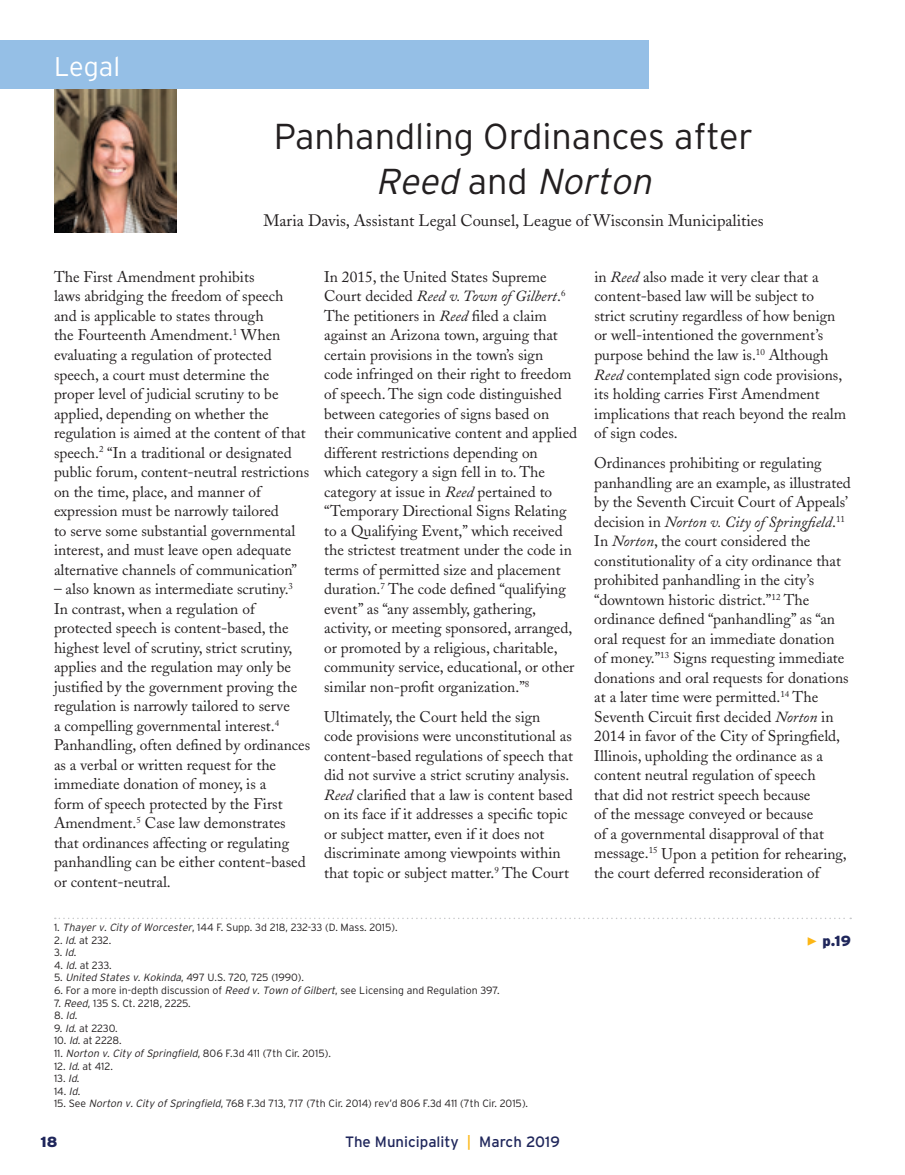
<style>
.page{position:relative;width:905px;height:1175px;background:#fff}
.page>*{position:absolute;margin:0;border:0;box-sizing:border-box;transform-origin:0 0}
.t1{font:300 36px/45px "Interstate";color:#231f20;text-align:center}
.t2{font:300 27px "Interstate";color:#fff}
.t3{font:16.5px "Adobe Caslon";color:#231f20}
.t4{font:15.3px/19.5px "Adobe Caslon";color:#231f20}
.t5{font:15px "Interstate";color:#1f265b}
.t6{font:900 14.7px "Interstate";color:#1f265b}
.t7{font:300 10.5px "Interstate";color:#231f20}
.t8{font:300 10.5px "Interstate";letter-spacing:-.02em;color:#231f20}
.s1{font-style:italic}
.s2{font-family:"Minion Pro";font-weight:400;font-size:18px;color:#fcb615}
.s3{color:#fcb615}
</style>
<div class="page">
<img style="left:54px;top:89px;width:122px;height:144px">
<svg style="left:55px;top:917px;width:796px;height:2px"></svg>
<div style="left:0;top:40px;width:648px;height:49px;background:#95bfe6"></div>
<h2 class="t2" style="left:54px;top:51px;width:68px">Legal</h2>
<h1 class="t1" style="left:274px;top:113px;width:481px">Panhandling Ordinances after<br><span class="s1">Reed</span> and <span class="s1">Norton</span></h1>
<p class="t3" style="left:263px;top:211px;width:502px">Maria Davis, Assistant Legal Counsel, League of Wisconsin Municipalities</p>
<p class="t4" style="left:54px;top:267px;width:256px">The First Amendment prohibits<br>laws abridging the freedom of speech and is applicable to states through<br>the Fourteenth Amendment.<sup>1</sup> When evaluating a regulation of protected speech, a court must determine the proper level of judicial scrutiny to be applied, depending on whether the regulation is aimed at the content of that speech.<sup>2</sup> “In a traditional or designated public forum, content-neutral restrictions on the time, place, and manner of expression must be narrowly tailored<br>to serve some substantial governmental interest, and must leave open adequate alternative channels of communication”</p>
<p class="t4" style="left:54px;top:579px;width:258px">– also known as intermediate scrutiny.<sup>3<br></sup>In contrast, when a regulation of protected speech is content-based, the highest level of scrutiny, strict scrutiny, applies and the regulation may only be justified by the government proving the regulation is narrowly tailored to serve<br>a compelling governmental interest.<sup>4<br></sup>Panhandling, often defined by ordinances as a verbal or written request for the immediate donation of money, is a<br>form of speech protected by the First Amendment.<sup>5</sup> Case law demonstrates that ordinances affecting or regulating panhandling can be either content-based or content-neutral.</p>
<p class="t7" style="left:54px;top:921px;width:345px">1. <span class="s1">Thayer v. City of Worcester</span>, 144 F. Supp. 3d 218, 232-33 (D. Mass. 2015).</p>
<p class="t7" style="left:54px;top:934px;width:59px">2. <span class="s1">Id</span>. at 232.</p>
<p class="t7" style="left:54px;top:946px;width:24px">3. <span class="s1">Id</span>.</p>
<p class="t7" style="left:54px;top:959px;width:59px">4. <span class="s1">Id</span>. at 233.</p>
<p class="t8" style="left:54px;top:971px;width:251px">5. <span class="s1">United States v. Kokinda</span>, 497 U.S. 720, 725 (1990).</p>
<p class="t7" style="left:54px;top:984px;width:447px">6. For a more in-depth discussion of <span class="s1">Reed v. Town of Gilbert</span>, see Licensing and Regulation 397.</p>
<p class="t8" style="left:54px;top:997px;width:138px">7. <span class="s1">Reed</span>, 135 S. Ct. 2218, 2225.</p>
<p class="t7" style="left:54px;top:1009px;width:25px">8. <span class="s1">Id</span>.</p>
<p class="t7" style="left:54px;top:1022px;width:65px">9. <span class="s1">Id</span>. at 2230.</p>
<p class="t7" style="left:54px;top:1034px;width:69px">10. <span class="s1">Id</span>. at 2228.</p>
<p class="t7" style="left:54px;top:1047px;width:278px">11. <span class="s1">Norton v. City of Springfield</span>, 806 F.3d 411 (7th Cir. 2015).</p>
<p class="t7" style="left:54px;top:1060px;width:60px">12. <span class="s1">Id</span>. at 412.</p>
<p class="t7" style="left:54px;top:1072px;width:27px">13. <span class="s1">Id</span>.</p>
<p class="t7" style="left:54px;top:1085px;width:28px">14. <span class="s1">Id</span>.</p>
<p class="t7" style="left:54px;top:1097px;width:475px">15. See <span class="s1">Norton v. City of Springfield</span>, 768 F.3d 713, 717 (7th Cir. 2014) rev’d 806 F.3d 411 (7th Cir. 2015).</p>
<p class="t4" style="left:324px;top:267px;width:254px">In 2015, the United States Supreme Court decided <span class="s1">Reed v. Town of Gilbert</span>.<sup>6<br></sup>The petitioners in <span class="s1">Reed</span> filed a claim against an Arizona town, arguing that certain provisions in the town’s sign<br>code infringed on their right to freedom of speech. The sign code distinguished between categories of signs based on their communicative content and applied different restrictions depending on which category a sign fell in to. The category at issue in <span class="s1">Reed</span> pertained to “Temporary Directional Signs Relating to a Qualifying Event,” which received the strictest treatment under the code in terms of permitted size and placement duration.<sup>7</sup> The code defined “qualifying event” as “any assembly, gathering, activity, or meeting sponsored, arranged, or promoted by a religious, charitable, community service, educational, or other similar non-profit organization.”<sup>8</sup></p>
<p class="t4" style="left:324px;top:707px;width:250px">Ultimately, the Court held the sign<br>code provisions were unconstitutional as content-based regulations of speech that did not survive a strict scrutiny analysis.<br><span class="s1">Reed</span> clarified that a law is content based on its face if it addresses a specific topic or subject matter, even if it does not discriminate among viewpoints within that topic or subject matter.<sup>9</sup> The Court</p>
<p class="t4" style="left:594px;top:267px;width:253px">in <span class="s1">Reed</span> also made it very clear that a content-based law will be subject to strict scrutiny regardless of how benign or well-intentioned the government’s purpose behind the law is.<sup>10</sup> Although <span class="s1">Reed</span> contemplated sign code provisions, its holding carries First Amendment implications that reach beyond the realm of sign codes.</p>
<p class="t4" style="left:594px;top:453px;width:258px">Ordinances prohibiting or regulating panhandling are an example, as illustrated by the Seventh Circuit Court of Appeals’ decision in <span class="s1">Norton v. City of Springfield</span>.<sup>11<br></sup>In <span class="s1">Norton</span>, the court considered the constitutionality of a city ordinance that prohibited panhandling in the city’s “downtown historic district.”<sup>12</sup> The ordinance defined “panhandling” as “an oral request for an immediate donation of money.”<sup>13</sup> Signs requesting immediate donations and oral requests for donations at a later time were permitted.<sup>14</sup> The Seventh Circuit first decided <span class="s1">Norton</span> in 2014 in favor of the City of Springfield, Illinois, upholding the ordinance as a content neutral regulation of speech<br>that did not restrict speech because<br>of the message conveyed or because<br>of a governmental disapproval of that message.<sup>15</sup> Upon a petition for rehearing, the court deferred reconsideration of</p>
<p class="t6" style="left:806px;top:932px;width:46px"><span class="s2">▶</span> p.19</p>
<p class="t6" style="left:40px;top:1133px;width:18px">18</p>
<p class="t5" style="left:345px;top:1133px;width:216px">The Municipality <span class="s3">|</span> March 2019</p>
</div>
